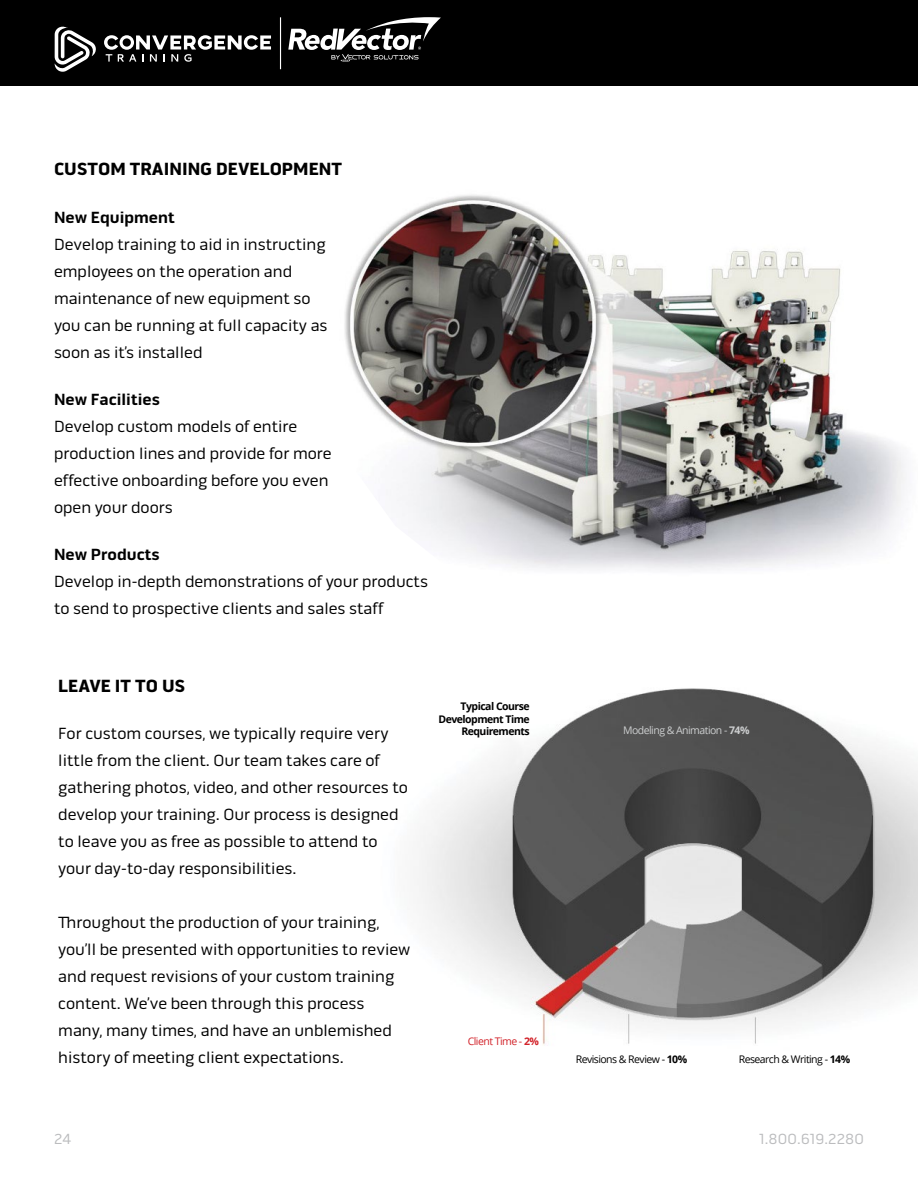
<style>
.page{position:relative;width:918px;height:1188px;background:#fff}
.page>*{position:absolute;margin:0;border:0;box-sizing:border-box;transform-origin:0 0}
.t1{font:900 18px "Pill Gothic 600 mg";color:#000}
.t2{font:16.5px/27px "Pill Gothic 600 mg";color:#000}
.t3{font:700 16.5px "Pill Gothic 600 mg";color:#000}
.t4{font:15px "Pill Gothic 600 mg";letter-spacing:.01em;color:#bbbcbe}
.t5{font:700 10.5px/12.6px "Open Sans";letter-spacing:-.05em;color:#000;text-align:right}
.t6{font:10.5px "Open Sans";letter-spacing:-.05em;color:#000}
.t7{font:10.5px "Open Sans";letter-spacing:-.05em;color:#cdcfd0}
.t8{font:10.5px "Open Sans";letter-spacing:-.05em;color:#d2232a}
.s1{font-weight:700}
</style>
<div class="page">
<div style="left:0;top:0;width:918px;height:86px;background:#000"></div>
<svg style="left:104px;top:35px;width:167px;height:27px"></svg>
<svg style="left:55px;top:26px;width:41px;height:46px"></svg>
<svg style="left:288px;top:17px;width:153px;height:45px"></svg>
<hr style="left:280px;top:17px;width:1px;height:52px;background:#fff">
<img style="left:417px;top:688px;width:501px;height:357px">
<img style="left:344px;top:195px;width:562px;height:375px">
<p class="t1" style="left:54px;top:158px;width:290px">CUSTOM TRAINING DEVELOPMENT</p>
<p class="t3" style="left:54px;top:207px;width:122px">New Equipment</p>
<p class="t2" style="left:54px;top:231px;width:275px">Develop training to aid in instructing employees on the operation and maintenance of new equipment so you can be running at full capacity as soon as it’s installed</p>
<p class="t3" style="left:54px;top:389px;width:108px">New Facilities</p>
<p class="t2" style="left:54px;top:413px;width:279px">Develop custom models of entire production lines and provide for more effective onboarding before you even open your doors</p>
<p class="t3" style="left:54px;top:545px;width:107px">New Products</p>
<p class="t2" style="left:54px;top:568px;width:376px">Develop in-depth demonstrations of your products to send to prospective clients and sales staff</p>
<p class="t1" style="left:58px;top:675px;width:129px">LEAVE IT TO US</p>
<p class="t2" style="left:58px;top:720px;width:351px">For custom courses, we typically require very little from the client. Our team takes care of gathering photos, video, and other resources to develop your training. Our process is designed to leave you as free as possible to attend to your day-to-day responsibilities.</p>
<p class="t2" style="left:58px;top:909px;width:354px">Throughout the production of your training, you’ll be presented with opportunities to review and request revisions of your custom training content. We’ve been through this process many, many times, and have an unblemished history of meeting client expectations.</p>
<p class="t5" style="left:439px;top:700px;width:93px">Typical Course<br>Development Time<br>Requirements</p>
<p class="t8" style="left:468px;top:1034px;width:73px">Client Time - <span class="s1">2%</span></p>
<p class="t7" style="left:623px;top:723px;width:128px">Modeling &amp; Animation - <span class="s1">74%</span></p>
<p class="t6" style="left:576px;top:1052px;width:113px">Revisions &amp; Review - <span class="s1">10%</span></p>
<p class="t6" style="left:739px;top:1052px;width:113px">Research &amp; Writing - <span class="s1">14%</span></p>
<p class="t4" style="left:54px;top:1130px;width:19px">24</p>
<p class="t4" style="left:759px;top:1130px;width:106px">1.800.619.2280</p>
</div>
